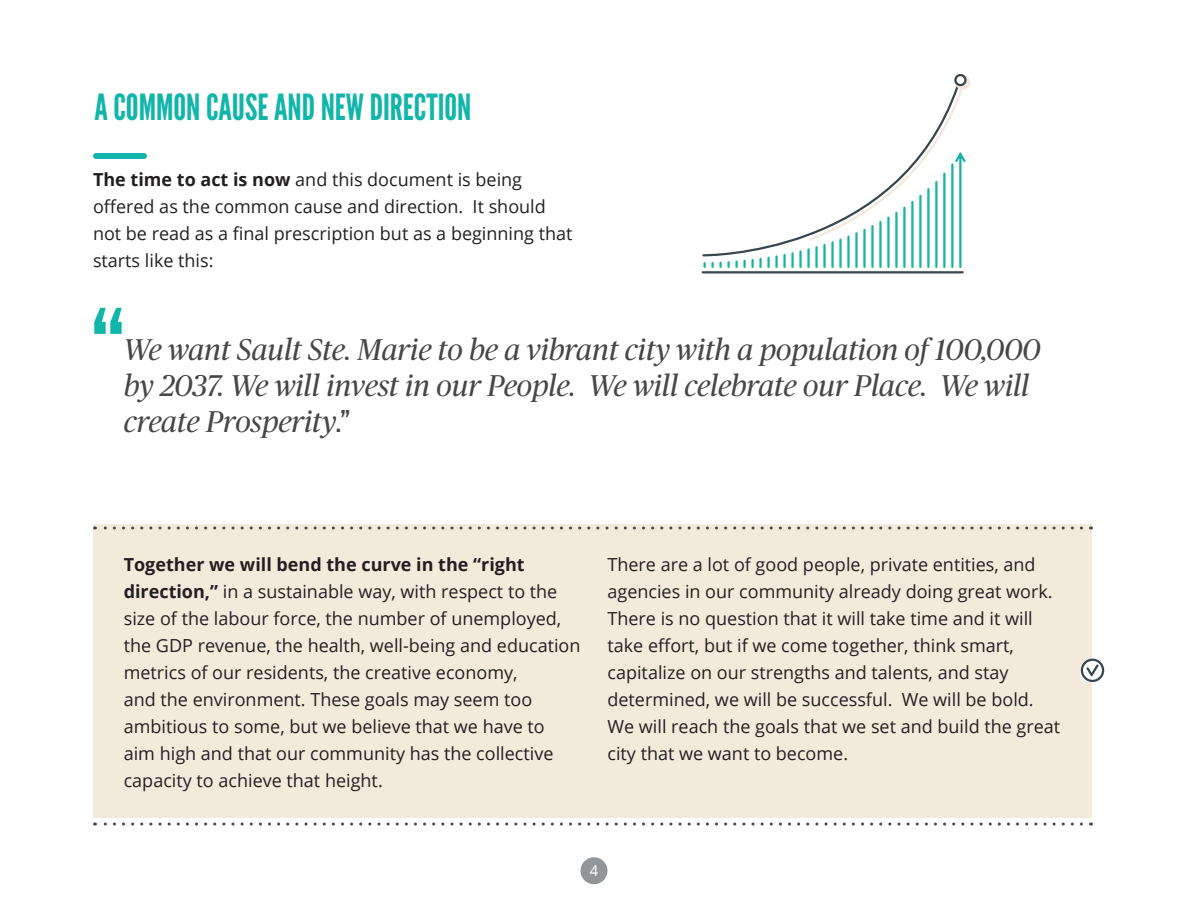
<style>
.page{position:relative;width:1188px;height:918px;background:#fff}
.page>*{position:absolute;margin:0;border:0;box-sizing:border-box;transform-origin:0 0}
.t1{font:108px "League Gothic";color:#12b5aa}
.t2{font:36px "League Gothic";color:#12b5aa}
.t3{font:italic 30px/36px "Publico";color:#474749}
.t4{font:18px/27px "Open Sans";color:#231f20}
.t5{font:15px "Open Sans";color:#fff}
.s1{font-weight:700}
.s2{font-family:"League Gothic";font-style:normal}
</style>
<div class="page">
<div style="left:580px;top:857px;width:28px;height:27px;background:#939698;border-radius:50%"></div>
<div style="left:93px;top:524px;width:999px;height:294px;background:#f4eadc"></div>
<svg style="left:94px;top:526px;width:988px;height:3px"></svg>
<svg style="left:94px;top:823px;width:988px;height:3px"></svg>
<svg style="left:1080px;top:662px;width:21px;height:21px"></svg>
<svg style="left:1081px;top:659px;width:23px;height:23px"></svg>
<div style="left:955px;top:75px;width:15px;height:15px;background:#f2e8db;border-radius:50%"></div>
<div style="left:955px;top:75px;width:10px;height:10px;background:#fff;border-radius:50%"></div>
<div style="left:954px;top:74px;width:13px;height:12px;border:2px solid #38474f;border-radius:50%"></div>
<svg style="left:702px;top:85px;width:264px;height:183px"></svg>
<hr style="left:703px;top:271px;width:260px;height:2px;background:#38474f">
<div style="left:96px;top:153px;width:48px;height:6px;background:#12b5aa"></div>
<p class="t2" style="left:94px;top:87px;width:379px">A COMMON CAUSE AND NEW DIRECTION</p>
<p class="t4" style="left:93px;top:165px;width:481px"><span class="s1">The time to act is now</span> and this document is being offered as the common cause and direction. It should not be read as a final prescription but as a beginning that starts like this:</p>
<p class="t1" style="left:92px;top:287px;width:34px">“</p>
<p class="t3" style="left:124px;top:332px;width:919px">We want Sault Ste. Marie to be a vibrant city with a population of 100,000 by 2037. We will invest in our People. We will celebrate our Place. We will create Prosperity<span class="s2">.”</span></p>
<p class="t4" style="left:124px;top:551px;width:458px"><span class="s1">Together we will bend the curve in the “right direction,”</span> in a sustainable way, with respect to the size of the labour force, the number of unemployed, the GDP revenue, the health, well-being and education metrics of our residents, the creative economy,<br>and the environment. These goals may seem too ambitious to some, but we believe that we have to aim high and that our community has the collective capacity to achieve that height.</p>
<p class="t4" style="left:608px;top:551px;width:454px">There are a lot of good people, private entities, and agencies in our community already doing great work.<br>There is no question that it will take time and it will take effort, but if we come together, think smart, capitalize on our strengths and talents, and stay determined, we will be successful. We will be bold.<br>We will reach the goals that we set and build the great city that we want to become.</p>
<p class="t5" style="left:590px;top:861px;width:10px">4</p>
</div>
